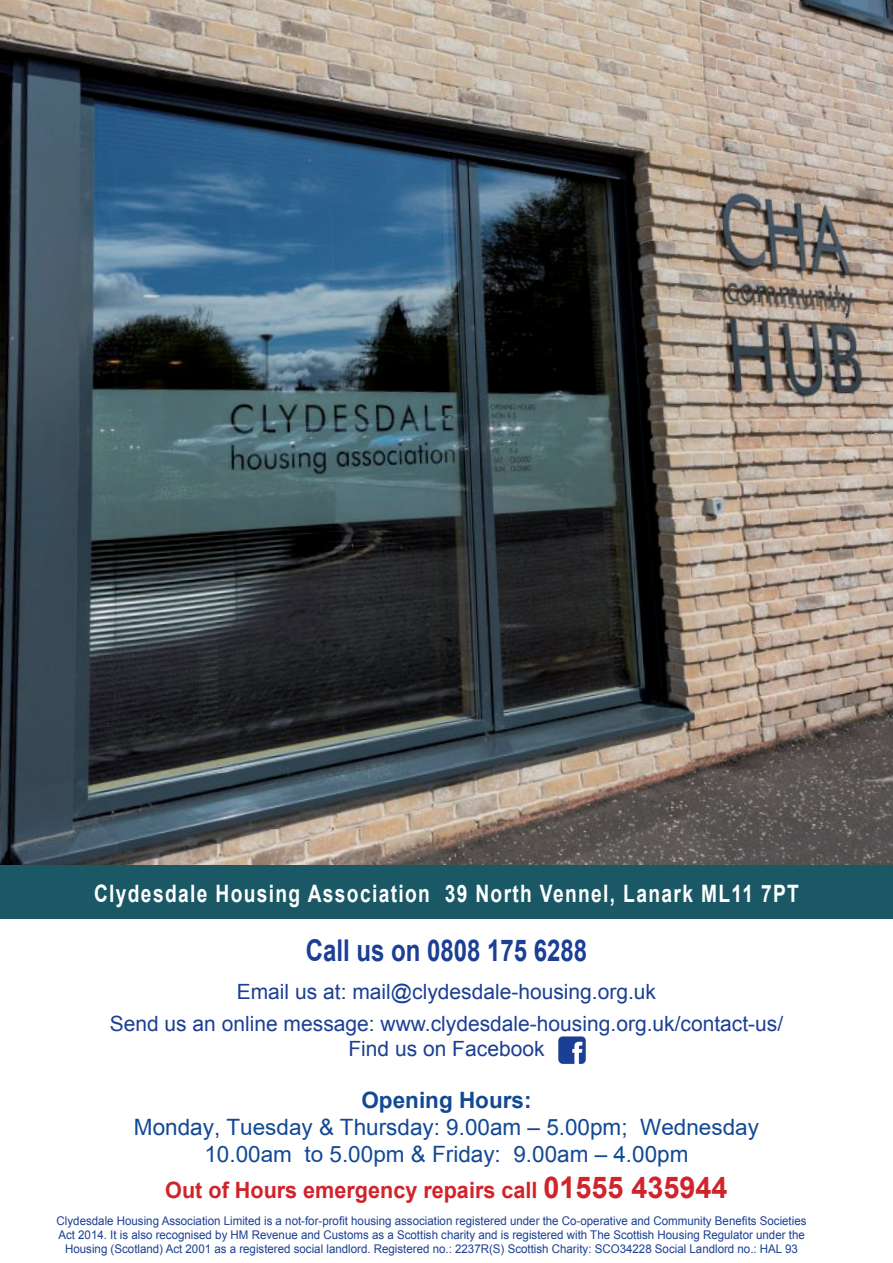
<style>
.page{position:relative;width:893px;height:1263px;background:#fff}
.page>*{position:absolute;margin:0;border:0;box-sizing:border-box;transform-origin:0 0}
.t1{font:700 30px "Arial";color:#1b3f94;scale:.8 1}
.t2{font:700 24px "Arial";letter-spacing:.07em;color:#fff;scale:.8 1}
.t3{font:22.5px/27px "Arial";color:#124994;text-align:center}
.t4{font:700 22.5px "Arial";color:#d1232a;scale:.96 1}
.t5{font:700 22.5px "Arial";color:#124994}
.t6{font:21px/31.2px "Arial";color:#1b3f94;text-align:center}
.t7{font:12px/14.4px "Arial";color:#1b3f94;text-align:center;scale:.96 1}
.s1{font-size:30px}
</style>
<div class="page">
<img style="left:0;top:0;width:893px;height:865px">
<div style="left:0;top:865px;width:893px;height:53px;background:#1b5866"></div>
<img style="left:558px;top:1036px;width:28px;height:28px">
<h2 class="t2" style="left:94px;top:878px;width:883px">Clydesdale Housing Association 39 North Vennel, Lanark ML11 7PT</h2>
<h1 class="t1" style="left:306px;top:930px;width:353px">Call us on 0808 175 6288</h1>
<h3 class="t6" style="left:110px;top:977px;width:675px">Email us at: mail@clydesdale-housing.org.uk<br>Send us an online message: www.clydesdale-housing.org.uk/contact-us/</h3>
<h3 class="t6" style="left:348px;top:1033px;width:198px">Find us on Facebook</h3>
<h3 class="t5" style="left:361px;top:1085px;width:172px">Opening Hours:</h3>
<h3 class="t3" style="left:134px;top:1114px;width:626px">Monday, Tuesday &amp; Thursday: 9.00am – 5.00pm; Wednesday<br>10.00am to 5.00pm &amp; Friday: 9.00am – 4.00pm</h3>
<h3 class="t4" style="left:165px;top:1175px;width:587px">Out of Hours emergency repairs call <span class="s1">01555 435944</span></h3>
<p class="t7" style="left:57px;top:1213px;width:783px">Clydesdale Housing Association Limited is a not-for-profit housing association registered under the Co-operative and Community Benefits Societies<br>Act 2014. It is also recognised by HM Revenue and Customs as a Scottish charity and is registered with The Scottish Housing Regulator under the<br>Housing (Scotland) Act 2001 as a registered social landlord. Registered no.: 2237R(S) Scottish Charity: SCO34228 Social Landlord no.: HAL 93</p>
</div>
